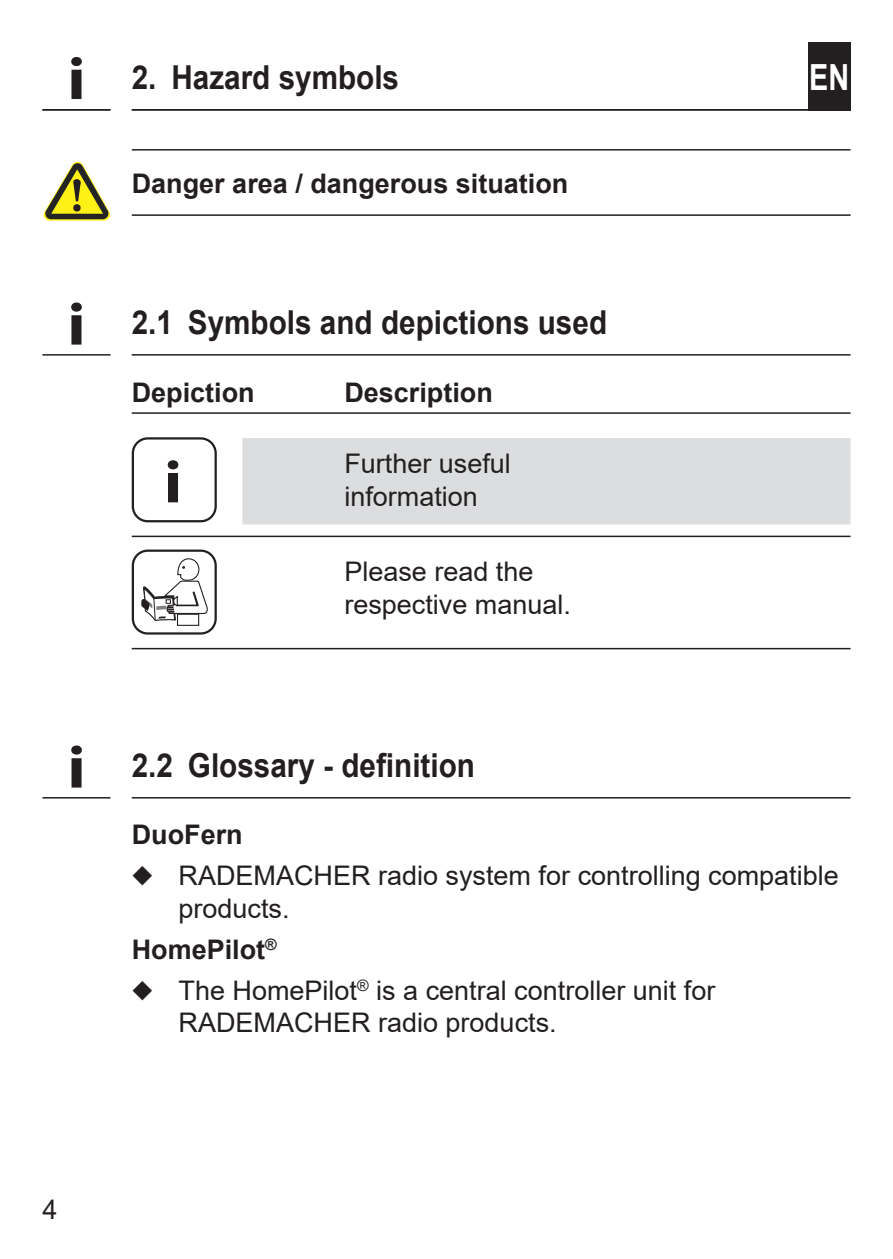
<style>
.page{position:relative;width:893px;height:1259px;background:#fff}
.page>*{position:absolute;margin:0;border:0;box-sizing:border-box;transform-origin:0 0}
.INFO-Icon{font:700 60px "Myriad Pro";color:#231f20;scale:1.1 1}
.t1{font:700 36px "Arial";color:#fff;scale:.8 1}
.t2{font:700 33px "Arial";color:#231f20;scale:.9 1}
.Fließtext_-_DE{font:27px/32.4px "Arial";color:#231f20}
.Untertitel_-_DE{font:700 27px "Arial";color:#231f20}
</style>
<div class="page">
<hr style="left:132px;top:109px;width:719px;height:2px;background:#231f20">
<div style="left:808px;top:42px;width:42px;height:69px;background:#231f20"></div>
<hr style="left:42px;top:109px;width:68px;height:2px;background:#231f20">
<hr style="left:132px;top:149px;width:719px;height:2px;background:#231f20">
<hr style="left:132px;top:214px;width:719px;height:2px;background:#231f20">
<svg style="left:44px;top:162px;width:66px;height:59px"></svg>
<svg style="left:42px;top:354px;width:808px;height:1px"></svg>
<hr style="left:132px;top:412px;width:718px;height:2px;background:#231f20">
<div style="left:242px;top:438px;width:608px;height:86px;background:#dcdddf"></div>
<hr style="left:132px;top:535px;width:718px;height:2px;background:#231f20">
<hr style="left:132px;top:648px;width:718px;height:1px;background:#231f20">
<div style="left:132px;top:437px;width:85px;height:85px;border:2px solid #231f20;border-radius:15px"></div>
<div style="left:177px;top:613px;width:22px;height:13px;border:1px solid #231f20"></div>
<svg style="left:142px;top:558px;width:66px;height:63px"></svg>
<div style="left:132px;top:549px;width:85px;height:85px;border:2px solid #231f20;border-radius:15px"></div>
<svg style="left:42px;top:797px;width:808px;height:1px"></svg>
<p class="INFO-Icon" style="left:67px;top:45px;width:18px">i</p>
<p class="t2" style="left:132px;top:54px;width:299px">2. Hazard symbols</p>
<h2 class="t1" style="left:809px;top:52px;width:52px">EN</h2>
<p class="INFO-Icon" style="left:67px;top:291px;width:18px">i</p>
<p class="INFO-Icon" style="left:67px;top:733px;width:18px">i</p>
<p class="Untertitel_-_DE" style="left:132px;top:165px;width:438px">Danger area / dangerous situation</p>
<p class="t2" style="left:132px;top:299px;width:530px">2.1 Symbols and depictions used</p>
<p class="Untertitel_-_DE" style="left:132px;top:373px;width:125px">Depiction</p>
<p class="Untertitel_-_DE" style="left:344px;top:373px;width:150px">Description</p>
<p class="INFO-Icon" style="left:164px;top:448px;width:18px">i</p>
<p class="Fließtext_-_DE" style="left:344px;top:447px;width:168px">Further useful information</p>
<p class="Fließtext_-_DE" style="left:344px;top:555px;width:228px">Please read the respective manual.</p>
<p class="t2" style="left:132px;top:742px;width:383px">2.2 Glossary - definition</p>
<p class="Untertitel_-_DE" style="left:132px;top:816px;width:112px">DuoFern</p>
<p class="Fließtext_-_DE" style="left:179px;top:859px;width:662px;text-indent:-47px">◆ RADEMACHER radio system for controlling compatible products.</p>
<p class="Untertitel_-_DE" style="left:132px;top:930px;width:147px">HomePilot<sup>®</sup></p>
<p class="Fließtext_-_DE" style="left:179px;top:973px;width:538px;text-indent:-47px">◆ The HomePilot<sup>®</sup> is a central controller unit for<br>RADEMACHER radio products.</p>
<p class="Fließtext_-_DE" style="left:43px;top:1193px;width:17px">4</p>
</div>
